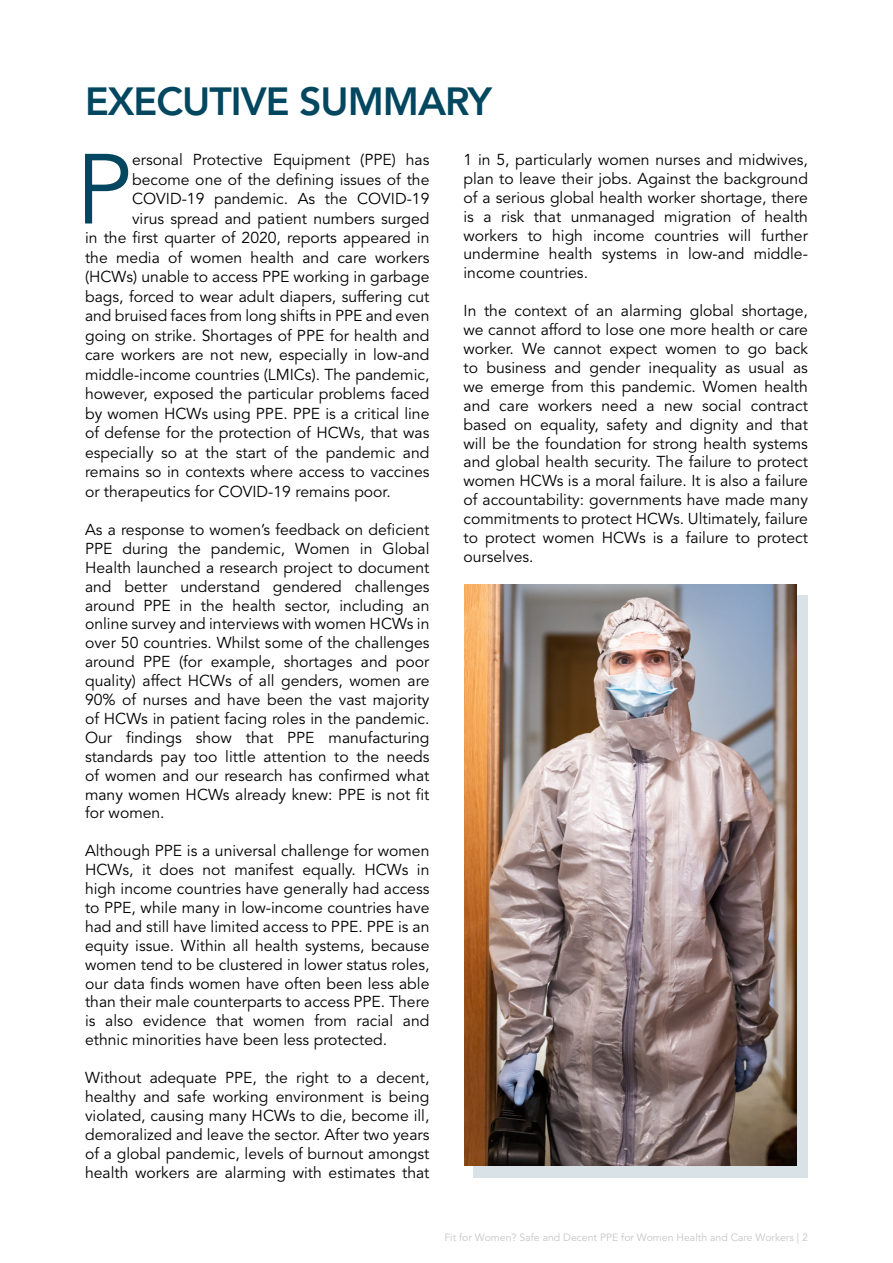
<style>
.page{position:relative;width:893px;height:1263px;background:#fff}
.page>*{position:absolute;margin:0;border:0;box-sizing:border-box;transform-origin:0 0}
.t1{font:98.4px "Avenir LT Std";color:#02475f}
.t2{font:800 39px "Avenir LT Std";letter-spacing:-.025em;color:#02475f}
.t3{font:15.75px/18.9px "Avenir LT Std";color:#000;text-align:justify}
.t4{font:10.5px "Avenir LT Std";color:#c6c6c6}
</style>
<div class="page">
<div style="left:473px;top:595px;width:335px;height:583px;background:#d9e3e7"></div>
<img style="left:465px;top:585px;width:332px;height:580px">
<h2 class="t2" style="left:85px;top:78px;width:408px">EXECUTIVE SUMMARY</h2>
<h1 class="t1" style="left:76px;top:133px;width:58px">P</h1>
<p class="t3" style="left:132px;top:151px;width:299px">ersonal Protective Equipment (PPE) has</p>
<p class="t3" style="left:463px;top:151px;width:346px">1 in 5, particularly women nurses and midwives, plan to leave their jobs. Against the background of a serious global health worker shortage, there is a risk that unmanaged migration of health workers to high income countries will further undermine health systems in low-and middle&shy;income countries.</p>
<p class="t3" style="left:463px;top:302px;width:346px">In the context of an alarming global shortage, we cannot afford to lose one more health or care worker. We cannot expect women to go back to business and gender inequality as usual as we emerge from this pandemic. Women health and care workers need a new social contract based on equality, safety and dignity and that will be the foundation for strong health systems and global health security. The failure to protect women HCWs is a moral failure. It is also a failure of accountability: governments have made many commitments to protect HCWs. Ultimately, failure to protect women HCWs is a failure to protect ourselves.</p>
<p class="t3" style="left:132px;top:170px;width:299px">become one of the defining issues of the</p>
<p class="t3" style="left:132px;top:190px;width:299px">COVID-19 pandemic. As the COVID-19</p>
<p class="t3" style="left:132px;top:209px;width:299px">virus spread and patient numbers surged</p>
<p class="t3" style="left:85px;top:229px;width:346px">in the first quarter of 2020, reports appeared in</p>
<p class="t3" style="left:85px;top:248px;width:346px">the media of women health and care workers</p>
<p class="t3" style="left:85px;top:268px;width:346px">(HCWs) unable to access PPE working in garbage</p>
<p class="t3" style="left:85px;top:287px;width:346px">bags, forced to wear adult diapers, suffering cut</p>
<p class="t3" style="left:85px;top:307px;width:346px">and bruised faces from long shifts in PPE and even</p>
<p class="t3" style="left:85px;top:326px;width:346px">going on strike. Shortages of PPE for health and</p>
<p class="t3" style="left:85px;top:346px;width:346px">care workers are not new, especially in low-and</p>
<p class="t3" style="left:85px;top:365px;width:346px">middle-income countries (LMICs). The pandemic,</p>
<p class="t3" style="left:85px;top:385px;width:346px">however, exposed the particular problems faced</p>
<p class="t3" style="left:85px;top:404px;width:346px">by women HCWs using PPE. PPE is a critical line</p>
<p class="t3" style="left:85px;top:424px;width:346px">of defense for the protection of HCWs, that was</p>
<p class="t3" style="left:85px;top:443px;width:346px">especially so at the start of the pandemic and</p>
<p class="t3" style="left:85px;top:463px;width:346px">remains so in contexts where access to vaccines</p>
<p class="t3" style="left:85px;top:482px;width:307px">or therapeutics for COVID-19 remains poor.</p>
<p class="t3" style="left:85px;top:520px;width:346px">As a response to women’s feedback on deficient PPE during the pandemic, Women in Global Health launched a research project to document and better understand gendered challenges around PPE in the health sector, including an online survey and interviews with women HCWs in over 50 countries. Whilst some of the challenges around PPE (for example, shortages and poor quality) affect HCWs of all genders, women are 90% of nurses and have been the vast majority of HCWs in patient facing roles in the pandemic.<br>Our findings show that PPE manufacturing standards pay too little attention to the needs of women and our research has confirmed what many women HCWs already knew: PPE is not fit for women.</p>
<p class="t3" style="left:85px;top:842px;width:346px">Although PPE is a universal challenge for women HCWs, it does not manifest equally. HCWs in high income countries have generally had access to PPE, while many in low-income countries have had and still have limited access to PPE. PPE is an equity issue. Within all health systems, because women tend to be clustered in lower status roles, our data finds women have often been less able than their male counterparts to access PPE. There is also evidence that women from racial and ethnic minorities have been less protected.</p>
<p class="t3" style="left:85px;top:1069px;width:346px">Without adequate PPE, the right to a decent, healthy and safe working environment is being violated, causing many HCWs to die, become ill, demoralized and leave the sector. After two years of a global pandemic, levels of burnout amongst health workers are alarming with estimates that</p>
<p class="t4" style="left:444px;top:1231px;width:365px">Fit for Women? Safe and Decent PPE for Women Health and Care Workers | 2</p>
</div>
